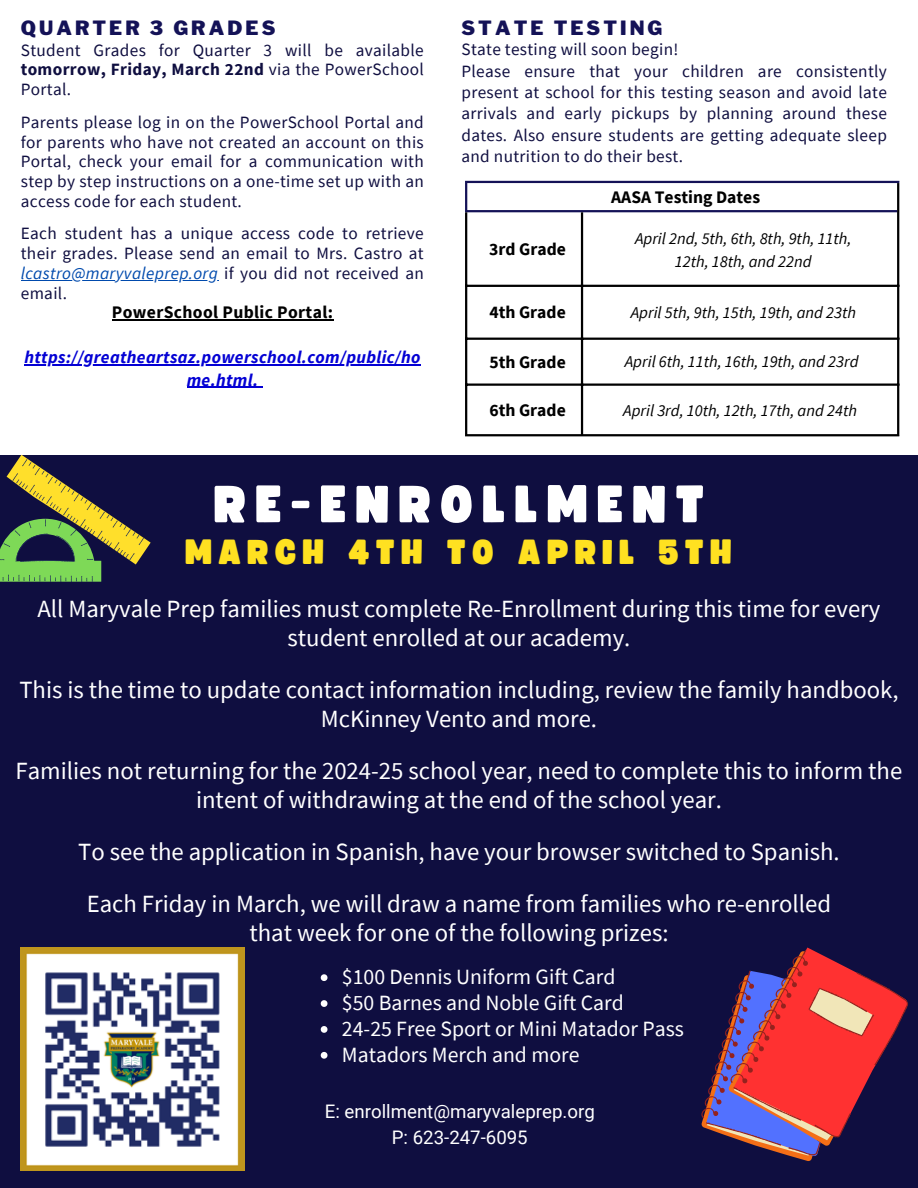
<style>
.page{position:relative;width:918px;height:1188px;background:#fff}
.page>*{position:absolute;margin:0;border:0;box-sizing:border-box;transform-origin:0 0}
.t1{font:51.9px "Funtastic";letter-spacing:.185em;color:#fff}
.t2{font:34.35px "Funtastic";letter-spacing:.185em;color:#ffe121}
.t3{font:24.75px/29.2px "Source Sans Pro";color:#fff;text-align:center}
.t4{font:21.75px/25.8px "Source Sans Pro";color:#fff}
.t5{font:900 19.5px "Libre Franklin";letter-spacing:.16em;color:#141257}
.t6{font:18.6px/25.8px "Roboto";color:#fff;text-align:center}
.t7{font:italic 700 17.7px/22.5px "Source Sans Pro";letter-spacing:.02em;color:#0400d4;text-align:center}
.t8{font:700 17.7px "Source Sans Pro";letter-spacing:.02em;color:#000}
.t9{font:700 17.55px "Source Sans Pro";color:#000}
.t10{font:17.25px/19.6px "Source Sans Pro";letter-spacing:.02em;color:#0f0e40;text-align:justify}
.t11{font:italic 16.5px/23.1px "Source Sans Pro";color:#000;text-align:center}
.s1{font-weight:700}
.s2{font-style:italic;color:#004aad}
</style>
<div class="page">
<div style="left:0;top:455px;width:918px;height:733px;background:#0f0e40"></div>
<svg style="left:701px;top:948px;width:207px;height:213px"></svg>
<svg style="left:321px;top:974px;width:6px;height:7px"></svg>
<svg style="left:321px;top:1000px;width:6px;height:7px"></svg>
<svg style="left:321px;top:1026px;width:6px;height:7px"></svg>
<svg style="left:321px;top:1052px;width:6px;height:7px"></svg>
<svg style="left:0;top:455px;width:151px;height:127px"></svg>
<img style="left:21px;top:947px;width:224px;height:223px">
<hr style="left:465px;top:183px;width:2px;height:27px;background:#141257">
<hr style="left:465px;top:181px;width:434px;height:2px;background:#141257">
<hr style="left:465px;top:210px;width:432px;height:2px;background:#141257">
<hr style="left:465px;top:212px;width:2px;height:222px;background:#000">
<hr style="left:581px;top:212px;width:2px;height:222px;background:#000">
<hr style="left:897px;top:183px;width:2px;height:251px;background:#000">
<hr style="left:465px;top:285px;width:434px;height:2px;background:#000">
<hr style="left:465px;top:338px;width:434px;height:2px;background:#000">
<hr style="left:465px;top:384px;width:434px;height:2px;background:#000">
<hr style="left:465px;top:434px;width:434px;height:2px;background:#000">
<hr style="left:21px;top:280px;width:197px;height:1px;background:#004aad">
<hr style="left:112px;top:319px;width:221px;height:1px;background:#000">
<svg style="left:24px;top:364px;width:17px;height:1px"></svg>
<hr style="left:41px;top:364px;width:380px;height:1px;background:#0400d4">
<hr style="left:187px;top:387px;width:72px;height:1px;background:#0400d4">
<p class="t5" style="left:21px;top:16px;width:256px">QUARTER 3 GRADES</p>
<p class="t10" style="left:21px;top:40px;width:405px">Student Grades for Quarter 3 will be available <span class="s1">tomorrow, Friday, March 22nd</span> via the PowerSchool Portal.</p>
<p class="t10" style="left:21px;top:112px;width:405px">Parents please log in on the PowerSchool Portal and for parents who have not created an account on this Portal, check your email for a communication with step by step instructions on a one-time set up with an access code for each student.</p>
<p class="t10" style="left:21px;top:224px;width:405px">Each student has a unique access code to retrieve their grades. Please send an email to Mrs. Castro at <span class="s2">lcastro@maryvaleprep.org</span> if you did not received an email.</p>
<p class="t8" style="left:112px;top:301px;width:223px">PowerSchool Public Portal:</p>
<p class="t7" style="left:24px;top:346px;width:397px">https://greatheartsaz.powerschool.com/public/ho me.html.</p>
<p class="t5" style="left:462px;top:16px;width:202px">STATE TESTING</p>
<p class="t10" style="left:462px;top:39px;width:427px;line-height:21.3px;text-align:left">State testing will soon begin!<br>Please ensure that your children are consistently present at school for this testing season and avoid late arrivals and early pickups by planning around these dates. Also ensure students are getting adequate sleep and nutrition to do their best.</p>
<p class="t9" style="left:611px;top:185px;width:151px">AASA Testing Dates</p>
<p class="t9" style="left:489px;top:237px;width:78px">3rd Grade</p>
<p class="t11" style="left:635px;top:227px;width:218px">April 2nd, 5th, 6th, 8th, 9th, 11th,<br>12th, 18th, and 22nd</p>
<p class="t9" style="left:489px;top:301px;width:78px">4th Grade</p>
<p class="t11" style="left:631px;top:301px;width:227px">April 5th, 9th, 15th, 19th, and 23th</p>
<p class="t9" style="left:489px;top:350px;width:78px">5th Grade</p>
<p class="t11" style="left:625px;top:350px;width:235px">April 6th, 11th, 16th, 19th, and 23rd</p>
<p class="t9" style="left:489px;top:399px;width:78px">6th Grade</p>
<p class="t11" style="left:623px;top:399px;width:235px">April 3rd, 10th, 12th, 17th, and 24th</p>
<h1 class="t1" style="left:215px;top:481px;width:492px">RE-ENROLLMENT</h1>
<h2 class="t2" style="left:186px;top:537px;width:548px">MARCH 4TH TO APRIL 5TH</h2>
<h3 class="t3" style="left:38px;top:594px;width:844px">All Maryvale Prep families must complete Re-Enrollment during this time for every student enrolled at our academy.</h3>
<h3 class="t3" style="left:19px;top:675px;width:881px">This is the time to update contact information including, review the family handbook,<br>McKinney Vento and more.</h3>
<h3 class="t3" style="left:16px;top:756px;width:888px">Families not returning for the 2024-25 school year, need to complete this to inform the intent of withdrawing at the end of the school year.</h3>
<h3 class="t3" style="left:78px;top:825px;width:763px;line-height:51.8px">To see the application in Spanish, have your browser switched to Spanish.<br>Each Friday in March, we will draw a name from families who re-enrolled</h3>
<h3 class="t3" style="left:249px;top:918px;width:421px">that week for one of the following prizes:</h3>
<p class="t4" style="left:342px;top:964px;width:343px">$100 Dennis Uniform Gift Card<br>$50 Barnes and Noble Gift Card<br>24-25 Free Sport or Mini Matador Pass<br>Matadors Merch and more</p>
<p class="t6" style="left:325px;top:1099px;width:271px">E: enrollment@maryvaleprep.org<br>P: 623-247-6095</p>
</div>
